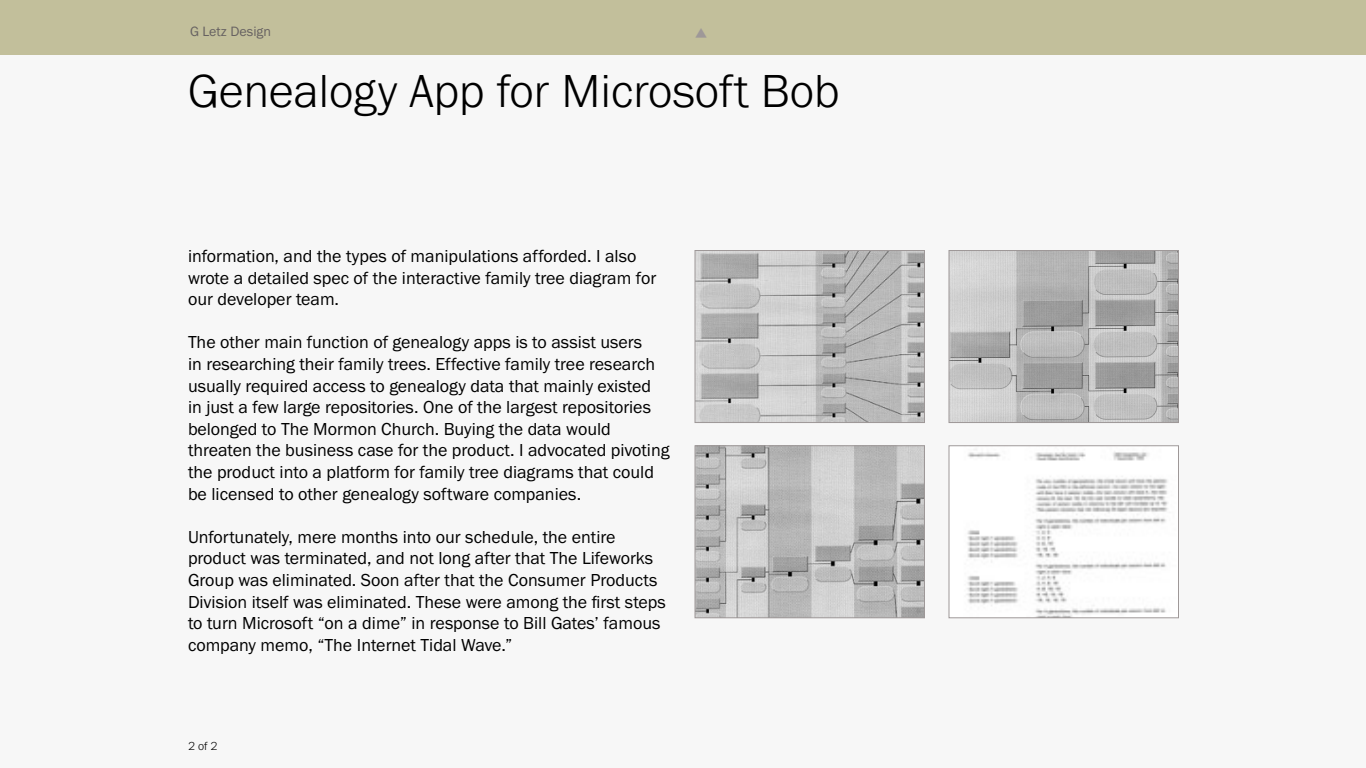
<style>
.page{position:relative;width:1366px;height:768px;background:#f7f7f7}
.page>*{position:absolute;margin:0;border:0;box-sizing:border-box;transform-origin:0 0}
.t1{font:300 48px "Franklin Gothic URW";color:#000}
.t2{font:18px/21.6px "Franklin Gothic URW Boo";color:#000}
.t3{font:14px "Franklin Gothic URW Boo";color:#666161}
.t4{font:300 12px "Franklin Gothic URW";color:#000}
</style>
<div class="page">
<div style="left:0;top:0;width:1366px;height:55px;background:#c2bf9b"></div>
<img style="left:696px;top:252px;width:227px;height:169px">
<div style="left:694px;top:250px;width:231px;height:173px;border:1px solid #9e9898"></div>
<img style="left:696px;top:447px;width:227px;height:169px">
<div style="left:694px;top:445px;width:231px;height:173px;border:1px solid #9e9898"></div>
<img style="left:950px;top:252px;width:227px;height:169px">
<div style="left:948px;top:250px;width:231px;height:173px;border:1px solid #9e9898"></div>
<img style="left:968px;top:452px;width:199px;height:164px">
<div style="left:948px;top:445px;width:231px;height:173px;border:1px solid #9e9898"></div>
<p class="t3" style="left:190px;top:22px;width:82px">G Letz Design</p>
<p class="t1" style="left:188px;top:61px;width:653px">Genealogy App for Microsoft Bob</p>
<p class="t2" style="left:188px;top:245px;width:470px">information, and the types of manipulations afforded. I also wrote a detailed spec of the interactive family tree diagram for our developer team.</p>
<p class="t2" style="left:188px;top:331px;width:483px">The other main function of genealogy apps is to assist users<br>in researching their family trees. Effective family tree research usually required access to genealogy data that mainly existed<br>in just a few large repositories. One of the largest repositories belonged to The Mormon Church. Buying the data would threaten the business case for the product. I advocated pivoting the product into a platform for family tree diagrams that could be licensed to other genealogy software companies.</p>
<p class="t2" style="left:188px;top:526px;width:479px">Unfortunately, mere months into our schedule, the entire product was terminated, and not long after that The Lifeworks Group was eliminated. Soon after that the Consumer Products Division itself was eliminated. These were among the first steps to turn Microsoft “on a dime” in response to Bill Gates’ famous company memo, “The Internet Tidal Wave.”</p>
<p class="t4" style="left:188px;top:739px;width:31px">2 of 2</p>
</div>
